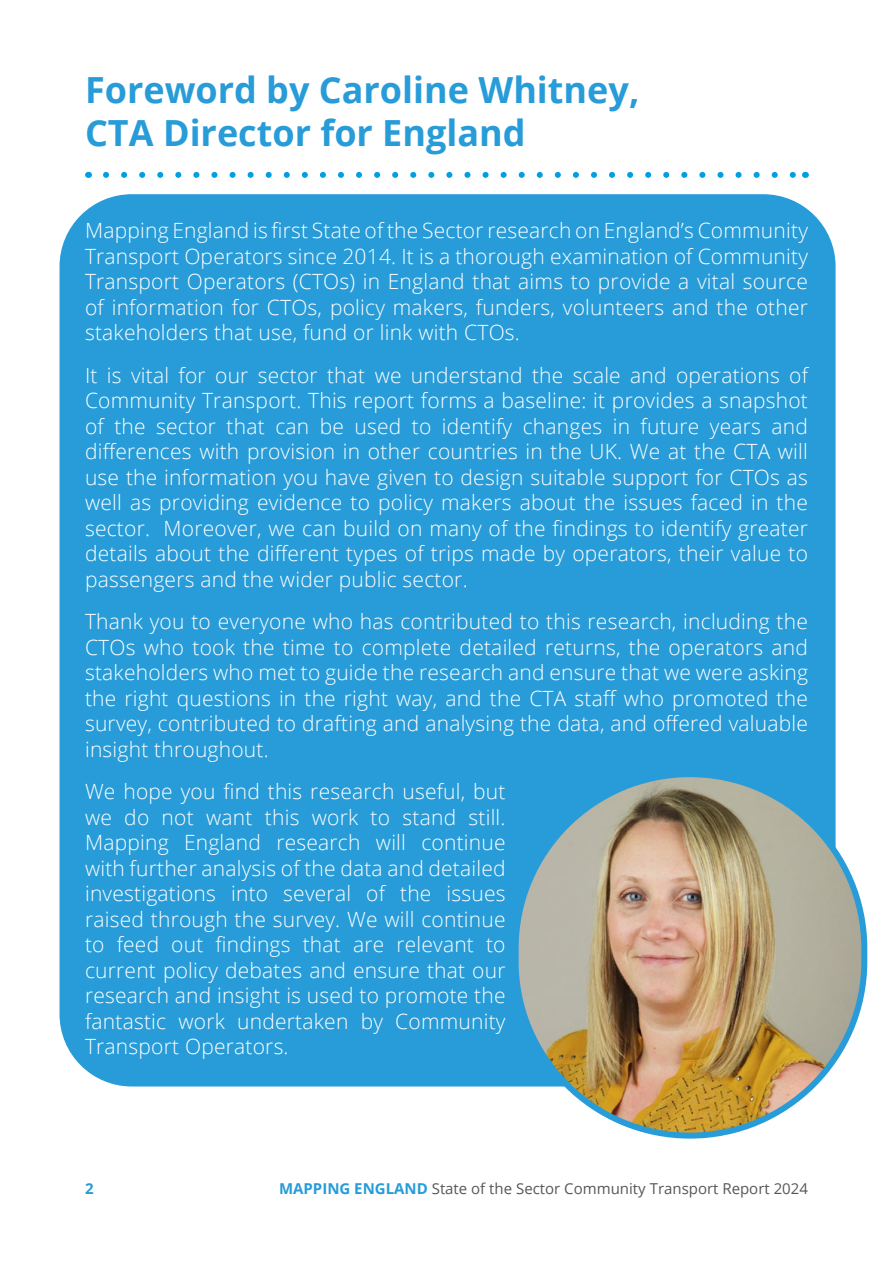
<style>
.page{position:relative;width:893px;height:1263px;background:#fff}
.page>*{position:absolute;margin:0;border:0;box-sizing:border-box;transform-origin:0 0}
.t1{font:700 36px/43.2px "Open Sans";color:#279cd8}
.t2{font:300 21px/25.5px "Open Sans";letter-spacing:.01em;color:#fff;text-align:justify}
.t3{font:15px "Open Sans";color:#575757}
.t4{font:700 15px "Open Sans";color:#279cd8}
.s1{font-weight:700;color:#279cd8}
</style>
<div class="page">
<div style="left:60px;top:194px;width:776px;height:892px;background:#279cd8;border-radius:72px"></div>
<img style="left:516px;top:774px;width:348px;height:361px;border-radius:174px">
<svg style="left:106px;top:172px;width:690px;height:6px"></svg>
<h1 class="t1" style="left:85px;top:67px;width:556px">Foreword by Caroline Whitney,<br>CTA Director for England</h1>
<p class="t2" style="left:85px;top:217px;width:724px">Mapping England is first State of the Sector research on England’s Community Transport Operators since 2014. It is a thorough examination of Community Transport Operators (CTOs) in England that aims to provide a vital source of information for CTOs, policy makers, funders, volunteers and the other stakeholders that use, fund or link with CTOs.</p>
<p class="t2" style="left:85px;top:362px;width:724px">It is vital for our sector that we understand the scale and operations of Community Transport. This report forms a baseline: it provides a snapshot of the sector that can be used to identify changes in future years and differences with provision in other countries in the UK. We at the CTA will use the information you have given to design suitable support for CTOs as well as providing evidence to policy makers about the issues faced in the sector. Moreover, we can build on many of the findings to identify greater details about the different types of trips made by operators, their value to passengers and the wider public sector.</p>
<p class="t2" style="left:85px;top:608px;width:724px">Thank you to everyone who has contributed to this research, including the CTOs who took the time to complete detailed returns, the operators and stakeholders who met to guide the research and ensure that we were asking the right questions in the right way, and the CTA staff who promoted the survey, contributed to drafting and analysing the data, and offered valuable insight throughout.</p>
<p class="t2" style="left:85px;top:778px;width:422px">We hope you find this research useful, but we do not want this work to stand still.<br>Mapping England research will continue with further analysis of the data and detailed investigations into several of the issues raised through the survey. We will continue to feed out findings that are relevant to current policy debates and ensure that our research and insight is used to promote the fantastic work undertaken by Community Transport Operators.</p>
<p class="t4" style="left:85px;top:1177px;width:10px">2</p>
<p class="t3" style="left:279px;top:1178px;width:530px"><span class="s1">MAPPING ENGLAND</span> State of the Sector Community Transport Report 2024</p>
</div>
